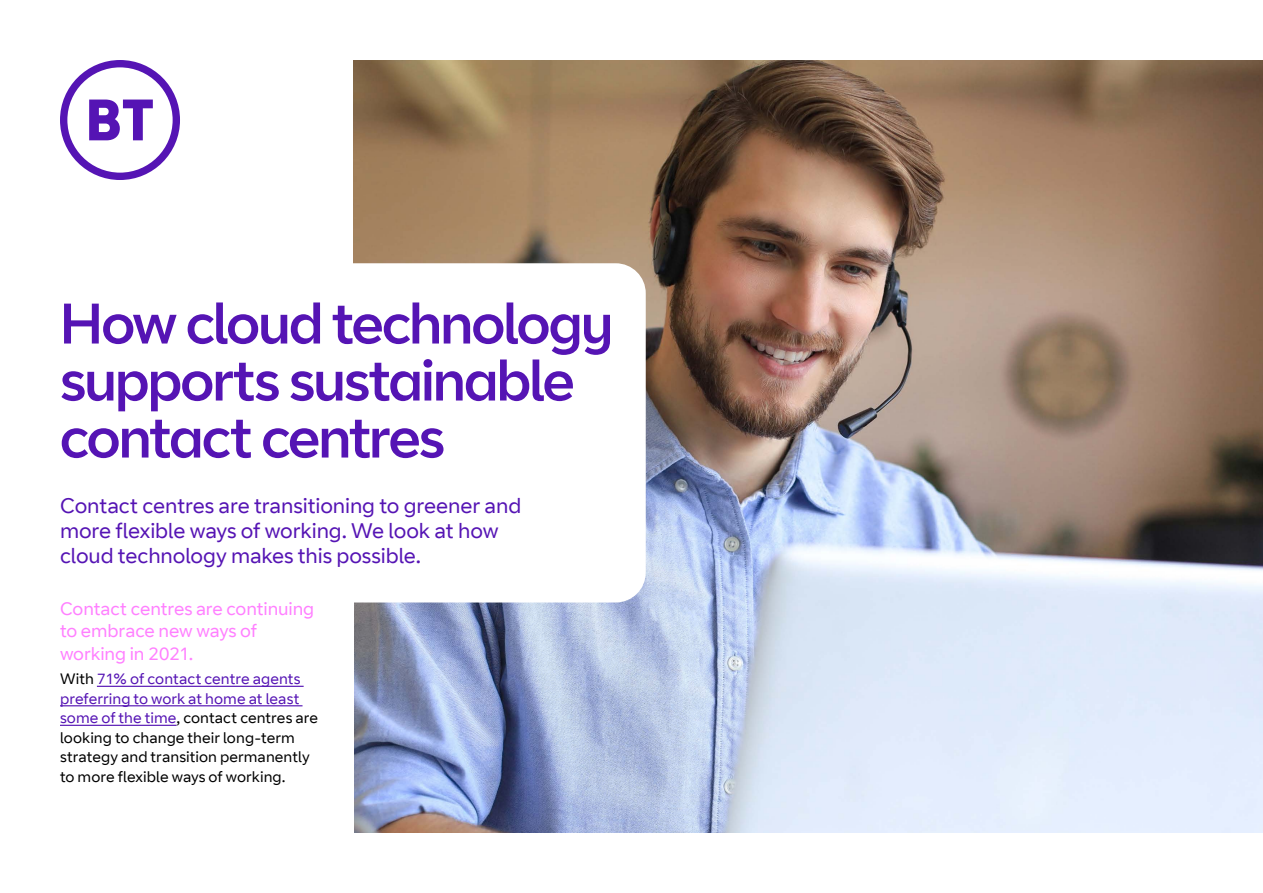
<style>
.page{position:relative;width:1263px;height:893px;background:#fff}
.page>*{position:absolute;margin:0;border:0;box-sizing:border-box;transform-origin:0 0}
.t1{font:57px/57px "BT Curve Headline";letter-spacing:-.025em;color:#5514b4}
.t2{font:21px/25.2px "BT Curve";letter-spacing:-.005em;color:#5514b4}
.t3{font:18px/21.6px "BT Curve";letter-spacing:-.005em;color:#ff80ff}
.t4{font:15px/19.5px "BT Curve";letter-spacing:.005em;color:#000}
.s1{color:#5514b4}
</style>
<div class="page">
<img style="left:353px;top:60px;width:910px;height:773px">
<svg style="left:353px;top:263px;width:293px;height:339px"></svg>
<hr style="left:97px;top:686px;width:207px;height:1px;background:#5514b4">
<hr style="left:60px;top:705px;width:242px;height:1px;background:#5514b4">
<hr style="left:60px;top:725px;width:117px;height:1px;background:#5514b4">
<svg style="left:60px;top:60px;width:120px;height:120px"></svg>
<h1 class="t1" style="left:60px;top:298px;width:555px">How cloud technology supports sustainable contact centres</h1>
<h2 class="t2" style="left:60px;top:494px;width:463px">Contact centres are transitioning to greener and more flexible ways of working. We look at how cloud technology makes this possible.</h2>
<p class="t3" style="left:60px;top:599px;width:256px">Contact centres are continuing to embrace new ways of</p>
<p class="t3" style="left:60px;top:644px;width:135px">working in 2021.</p>
<p class="t4" style="left:60px;top:670px;width:260px">With <span class="s1">71% of contact centre agents preferring to work at home at least some of the time</span>, contact centres are looking to change their long-term strategy and transition permanently to more flexible ways of working.</p>
</div>
